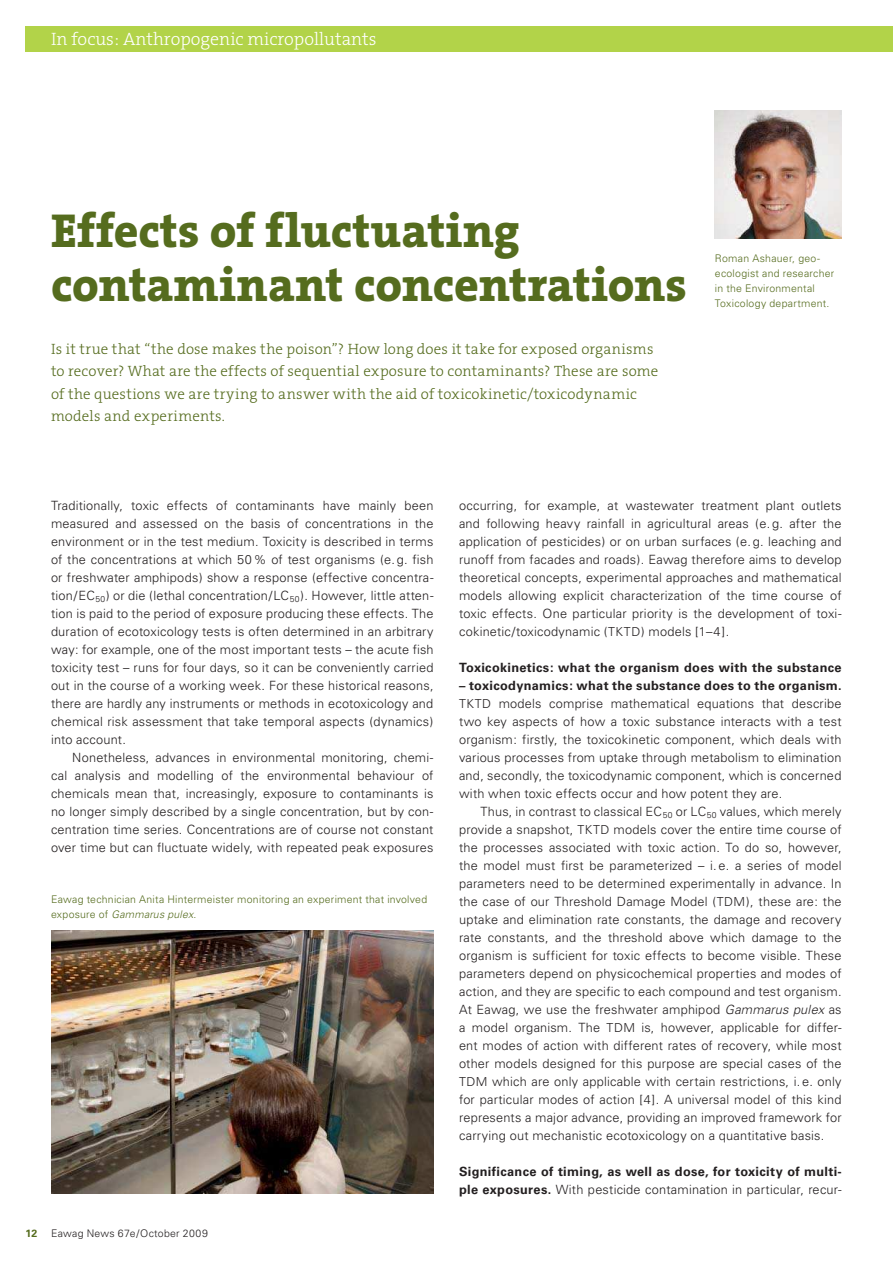
<style>
.page{position:relative;width:893px;height:1263px;background:#fff}
.page>*{position:absolute;margin:0;border:0;box-sizing:border-box;transform-origin:0 0}
.t1{font:800 48px/54px "The Serif B8";letter-spacing:-.005em;color:#556c1e}
.t2{font:300 18px "The Serif B3";color:#fff}
.t3{font:300 15px/22.5px "The Serif B3";letter-spacing:.01em;color:#556c1e}
.t4{font:300 12.75px/18px "Univers";letter-spacing:.015em;color:#231f20;text-align:justify}
.t5{font:700 12.75px/18px "Univers";letter-spacing:.025em;color:#231f20}
.t6{font:300 10.5px/15px "Univers";letter-spacing:.025em;color:#556c1e}
.t7{font:300 10.5px "Univers";letter-spacing:.03em;color:#231f20}
.t8{font:700 10.5px "Univers";color:#556c1e}
.s1{font-style:italic}
.s2{font-size:12.3px}
.s3{font-weight:700}
.s4{font-weight:300}
</style>
<div class="page">
<div style="left:26px;top:26px;width:867px;height:25px;background:#b2d349"></div>
<img style="left:714px;top:111px;width:128px;height:127px">
<img style="left:51px;top:930px;width:383px;height:264px">
<h2 class="t2" style="left:51px;top:31px;width:327px">In focus: Anthropogenic micropollutants</h2>
<h1 class="t1" style="left:51px;top:209px;width:637px">Effects of fluctuating contaminant concentrations</h1>
<p class="t3" style="left:51px;top:339px;width:609px">Is it true that “the dose makes the poison”? How long does it take for exposed organisms to recover? What are the effects of sequential exposure to contaminants? These are some of the questions we are trying to answer with the aid of toxicokinetic/toxicodynamic models and experiments.</p>
<p class="t6" style="left:715px;top:252px;width:121px">Roman Ashauer, geo&shy;ecologist and researcher in the Environmental<br>Toxicology department.</p>
<p class="t4" style="left:51px;top:498px;width:384px">Traditionally, toxic effects of contaminants have mainly been measured and assessed on the basis of concentrations in the environment or in the test medium. Toxicity is described in terms of the concentrations at which 50 % of test organisms (e. g. fish or freshwater amphipods) show a response (effective concentra&shy;tion/EC<sub>50</sub>) or die (lethal concentration/LC<sub>50</sub>). However, little atten&shy;tion is paid to the period of exposure producing these effects. The duration of ecotoxicology tests is often determined in an arbitrary way: for example, one of the most important tests – the acute fish toxicity test – runs for four days, so it can be conveniently carried out in the course of a working week. For these historical reasons, there are hardly any instruments or methods in ecotoxicology and chemical risk assessment that take temporal aspects (dynamics) into account.</p>
<p class="t4" style="left:51px;top:749px;width:384px;text-indent:21px">Nonetheless, advances in environmental monitoring, chemi&shy;cal analysis and modelling of the environmental behaviour of chemicals mean that, increasingly, exposure to contaminants is no longer simply described by a single concentration, but by con&shy;centration time series. Concentrations are of course not constant over time but can fluctuate widely, with repeated peak exposures</p>
<p class="t6" style="left:51px;top:892px;width:378px">Eawag technician Anita Hintermeister monitoring an experiment that involved exposure of <span class="s1">Gammarus pulex</span>.</p>
<p class="t8" style="left:26px;top:1229px;width:13px">12</p>
<p class="t7" style="left:51px;top:1229px;width:158px">Eawag News 67e/October 2009</p>
<p class="t4" style="left:459px;top:498px;width:384px">occurring, for example, at wastewater treatment plant outlets and following heavy rainfall in agricultural areas (e. g. after the application of pesticides) or on urban surfaces (e. g. leaching and runoff from facades and roads). Eawag therefore aims to develop theoretical concepts, experimental approaches and mathematical models allowing explicit characterization of the time course of toxic effects. One particular priority is the development of toxi&shy;cokinetic/toxicodynamic (<span class="s2">TKTD</span>) models [1–4].</p>
<p class="t5" style="left:459px;top:659px;width:384px">Toxicokinetics: what the organism does with the substance</p>
<p class="t4" style="left:459px;top:677px;width:384px"><span class="s3">– toxicodynamics: what the substance does to the organism.<br></span><span class="s2">TKTD</span> models comprise mathematical equations that describe two key aspects of how a toxic substance interacts with a test organism: firstly, the toxicokinetic component, which deals with various processes from uptake through metabolism to elimination and, secondly, the toxicodynamic component, which is concerned with when toxic effects occur and how potent they are.</p>
<p class="t4" style="left:459px;top:803px;width:384px;text-indent:21px">Thus, in contrast to classical EC<sub>50</sub> or LC<sub>50</sub> values, which merely provide a snapshot, <span class="s2">TKTD</span> models cover the entire time course of the processes associated with toxic action. To do so, however, the model must first be parameterized – i. e. a series of model parameters need to be determined experimentally in advance. In the case of our Threshold Damage Model (<span class="s2">TDM</span>), these are: the uptake and elimination rate constants, the damage and recovery rate constants, and the threshold above which damage to the organism is sufficient for toxic effects to become visible. These parameters depend on physicochemical properties and modes of action, and they are specific to each compound and test organism.<br>At Eawag, we use the freshwater amphipod <span class="s1">Gammarus pulex</span> as a model organism. The <span class="s2">TDM</span> is, however, applicable for differ&shy;ent modes of action with different rates of recovery, while most other models designed for this purpose are special cases of the <span class="s2">TDM</span> which are only applicable with certain restrictions, i. e. only for particular modes of action [4]. A universal model of this kind represents a major advance, providing an improved framework for carrying out mechanistic ecotoxicology on a quantitative basis.</p>
<p class="t5" style="left:459px;top:1163px;width:384px">Significance of timing, as well as dose, for toxicity of multi&shy;ple exposures. <span class="s4">With pesticide contamination in particular, recur-</span></p>
</div>
